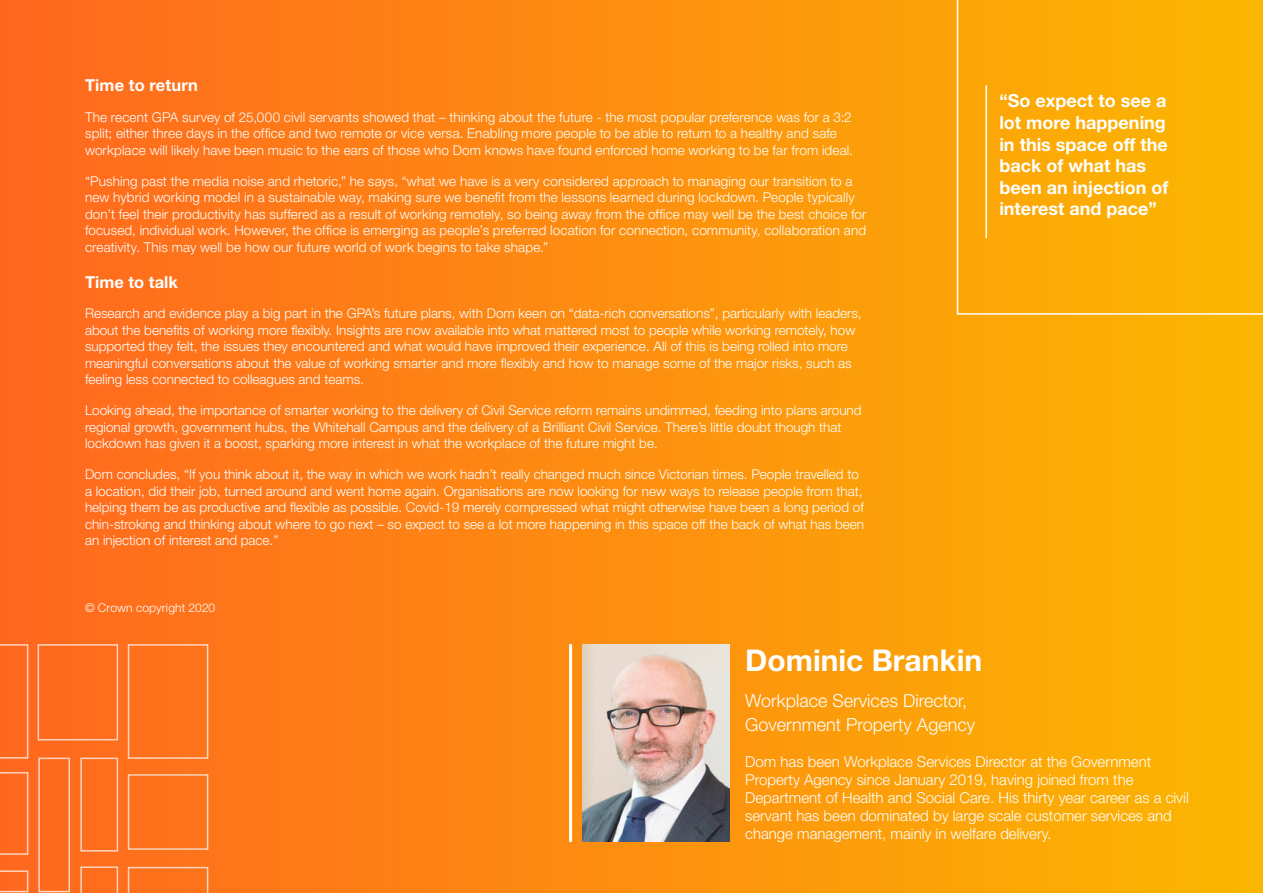
<style>
.page{position:relative;width:1263px;height:893px;background:#fff}
.page>*{position:absolute;margin:0;border:0;box-sizing:border-box;transform-origin:0 0}
.t1{font:700 30px "Helvetica Neue LT Std";color:#fff}
.t2{font:700 18px/21.6px "Helvetica Neue LT Std";color:#fff}
.t3{font:300 18px "Helvetica Neue LT Std";color:#fff}
.t4{font:700 16.5px "Helvetica Neue LT Std";letter-spacing:.005em;color:#fff}
.t5{font:300 15px/18px "Helvetica Neue LT Std";color:#fff}
.t6{font:300 13.5px/16.5px "Helvetica Neue LT Std";color:#fff}
.t7{font:300 12px "Helvetica Neue LT Std";letter-spacing:.015em;color:#fff}
</style>
<div class="page">
<div style="left:0;top:0;width:1263px;height:893px;background:linear-gradient(to right,#ff6820,#fbb700)"></div>
<svg style="left:957px;top:0;width:306px;height:315px"></svg>
<svg style="left:0;top:870px;width:28px;height:22px"></svg>
<svg style="left:0;top:772px;width:28px;height:83px"></svg>
<svg style="left:0;top:644px;width:28px;height:115px"></svg>
<svg style="left:80px;top:866px;width:38px;height:27px"></svg>
<svg style="left:128px;top:867px;width:80px;height:26px"></svg>
<hr style="left:569px;top:644px;width:3px;height:198px;background:#fff">
<hr style="left:985px;top:85px;width:2px;height:153px;background:#fff">
<img style="left:582px;top:644px;width:147px;height:198px">
<p class="t4" style="left:85px;top:75px;width:114px">Time to return</p>
<p class="t6" style="left:85px;top:109px;width:769px">The recent GPA survey of 25,000 civil servants showed that – thinking about the future - the most popular preference was for a 3:2 split; either three days in the office and two remote or vice versa. Enabling more people to be able to return to a healthy and safe workplace will likely have been music to the ears of those who Dom knows have found enforced home working to be far from ideal.</p>
<p class="t6" style="left:85px;top:172px;width:783px">“Pushing past the media noise and rhetoric,” he says, “what we have is a very considered approach to managing our transition to a new hybrid working model in a sustainable way, making sure we benefit from the lessons learned during lockdown. People typically don’t feel their productivity has suffered as a result of working remotely, so being away from the office may well be the best choice for focused, individual work. However, the office is emerging as people’s preferred location for connection, community, collaboration and creativity. This may well be how our future world of work begins to take shape.”</p>
<p class="t4" style="left:85px;top:271px;width:94px">Time to talk</p>
<p class="t6" style="left:85px;top:305px;width:778px">Research and evidence play a big part in the GPA’s future plans, with Dom keen on “data-rich conversations”, particularly with leaders, about the benefits of working more flexibly. Insights are now available into what mattered most to people while working remotely, how supported they felt, the issues they encountered and what would have improved their experience. All of this is being rolled into more meaningful conversations about the value of working smarter and more flexibly and how to manage some of the major risks, such as feeling less connected to colleagues and teams.</p>
<p class="t6" style="left:85px;top:402px;width:778px">Looking ahead, the importance of smarter working to the delivery of Civil Service reform remains undimmed, feeding into plans around regional growth, government hubs, the Whitehall Campus and the delivery of a Brilliant Civil Service. There’s little doubt though that lockdown has given it a boost, sparking more interest in what the workplace of the future might be.</p>
<p class="t6" style="left:85px;top:466px;width:780px">Dom concludes, “If you think about it, the way in which we work hadn’t really changed much since Victorian times. People travelled to a location, did their job, turned around and went home again. Organisations are now looking for new ways to release people from that, helping them be as productive and flexible as possible. Covid-19 merely compressed what might otherwise have been a long period of chin-stroking and thinking about where to go next – so expect to see a lot more happening in this space off the back of what has been an injection of interest and pace.”</p>
<p class="t7" style="left:85px;top:600px;width:132px">© Crown copyright 2020</p>
<p class="t2" style="left:999px;top:90px;width:170px">“So expect to see a lot more happening in this space off the back of what has been an injection of interest and pace”</p>
<p class="t1" style="left:745px;top:642px;width:239px">Dominic Brankin</p>
<p class="t3" style="left:745px;top:690px;width:223px">Workplace Services Director,</p>
<p class="t3" style="left:745px;top:714px;width:231px">Government Property Agency</p>
<p class="t5" style="left:745px;top:753px;width:445px">Dom has been Workplace Services Director at the Government Property Agency since January 2019, having joined from the Department of Health and Social Care. His thirty year career as a civil servant has been dominated by large scale customer services and change management, mainly in welfare delivery.</p>
</div>
